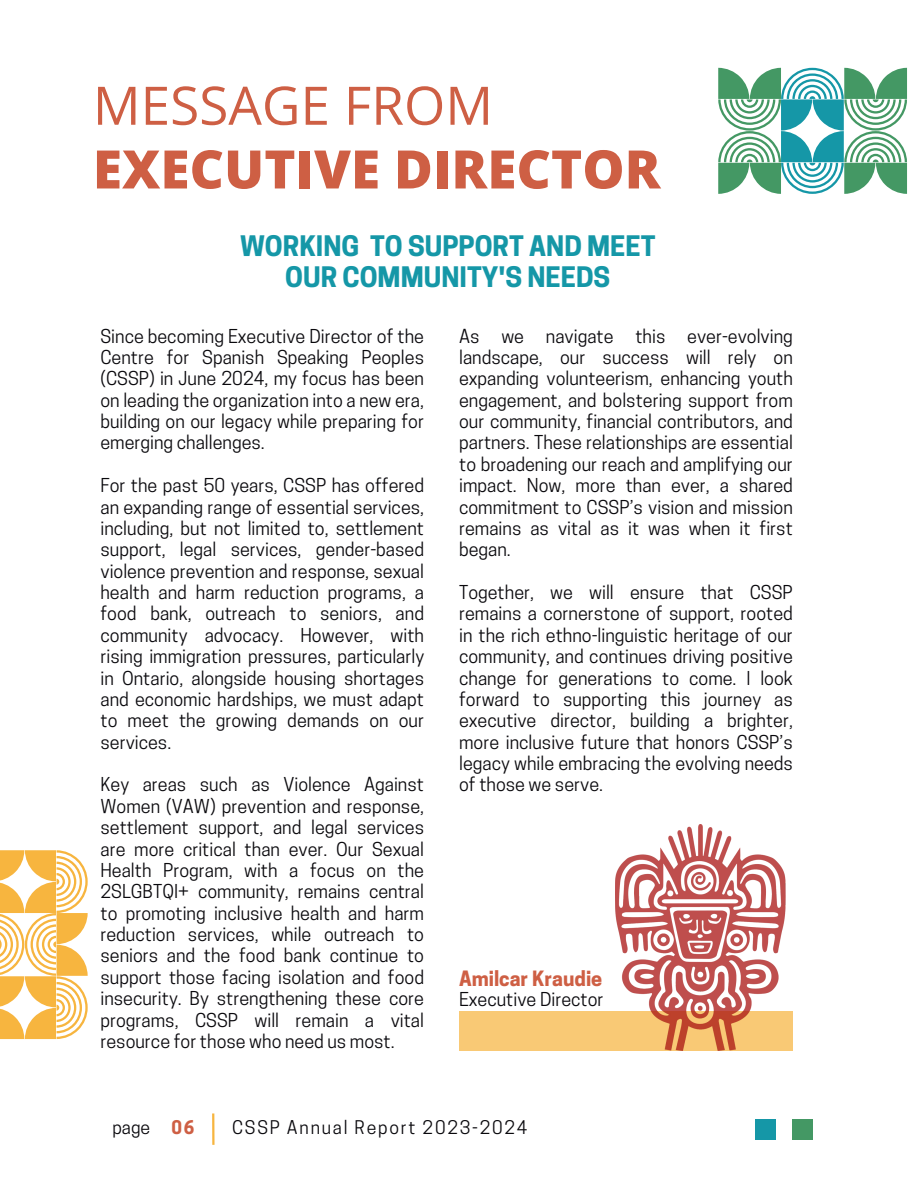
<style>
.page{position:relative;width:918px;height:1188px;background:#fff}
.page>*{position:absolute;margin:0;border:0;box-sizing:border-box;transform-origin:0 0}
.t1{font:800 53.1px "Open Sans";color:#ce5f44}
.t2{font:53.1px "Open Sans";color:#ce5f44}
.t3{font:700 26.55px/31.5px "Cooper Hewitt";color:#1597a7;text-align:center}
.t4{font:700 19.8px "Cooper Hewitt";color:#ce5f44}
.t5{font:18px/21.5px "Cooper Hewitt";color:#0a090d;text-align:justify}
.t6{font:17.7px "Cooper Hewitt";letter-spacing:.1em;color:#0a090d}
.s1{font-weight:700;color:#ce5f44}
</style>
<div class="page">
<div style="left:459px;top:1012px;width:334px;height:39px;background:#f9c975"></div>
<svg style="left:0;top:850px;width:88px;height:189px"></svg>
<svg style="left:718px;top:68px;width:189px;height:126px"></svg>
<img style="left:615px;top:824px;width:178px;height:227px">
<hr style="left:212px;top:1113px;width:3px;height:32px;background:#f7b53f">
<div style="left:756px;top:1119px;width:20px;height:21px;background:#1597a7"></div>
<div style="left:792px;top:1119px;width:21px;height:21px;background:#449864"></div>
<h1 class="t2" style="left:93px;top:69px;width:402px">MESSAGE FROM</h1>
<h1 class="t1" style="left:93px;top:129px;width:569px">EXECUTIVE DIRECTOR</h1>
<h2 class="t3" style="left:240px;top:230px;width:417px">WORKING TO SUPPORT AND MEET<br>OUR COMMUNITY'S NEEDS</h2>
<p class="t5" style="left:100px;top:325px;width:325px">Since becoming Executive Director of the Centre for Spanish Speaking Peoples (CSSP) in June 2024, my focus has been on leading the organization into a new era, building on our legacy while preparing for emerging challenges.</p>
<p class="t5" style="left:100px;top:475px;width:325px">For the past 50 years, CSSP has offered an expanding range of essential services, including, but not limited to, settlement support, legal services, gender-based violence prevention and response, sexual health and harm reduction programs, a food bank, outreach to seniors, and community advocacy. However, with rising immigration pressures, particularly in Ontario, alongside housing shortages and economic hardships, we must adapt to meet the growing demands on our services.</p>
<p class="t5" style="left:100px;top:774px;width:325px">Key areas such as Violence Against Women (VAW) prevention and response, settlement support, and legal services are more critical than ever. Our Sexual Health Program, with a focus on the 2SLGBTQI+ community, remains central to promoting inclusive health and harm reduction services, while outreach to seniors and the food bank continue to support those facing isolation and food insecurity. By strengthening these core programs, CSSP will remain a vital resource for those who need us most.</p>
<p class="t5" style="left:459px;top:325px;width:335px">As we navigate this ever-evolving landscape, our success will rely on expanding volunteerism, enhancing youth engagement, and bolstering support from our community, financial contributors, and partners. These relationships are essential to broadening our reach and amplifying our impact. Now, more than ever, a shared commitment to CSSP’s vision and mission remains as vital as it was when it first began.</p>
<p class="t5" style="left:459px;top:582px;width:335px">Together, we will ensure that CSSP remains a cornerstone of support, rooted in the rich ethno-linguistic heritage of our community, and continues driving positive change for generations to come. I look forward to supporting this journey as executive director, building a brighter, more inclusive future that honors CSSP’s legacy while embracing the evolving needs of those we serve.</p>
<p class="t4" style="left:459px;top:967px;width:145px">Amilcar Kraudie</p>
<p class="t5" style="left:459px;top:989px;width:146px">Executive Director</p>
<p class="t6" style="left:112px;top:1117px;width:84px">page <span class="s1">06</span></p>
<p class="t6" style="left:232px;top:1117px;width:297px">CSSP Annual Report 2023-2024</p>
</div>
